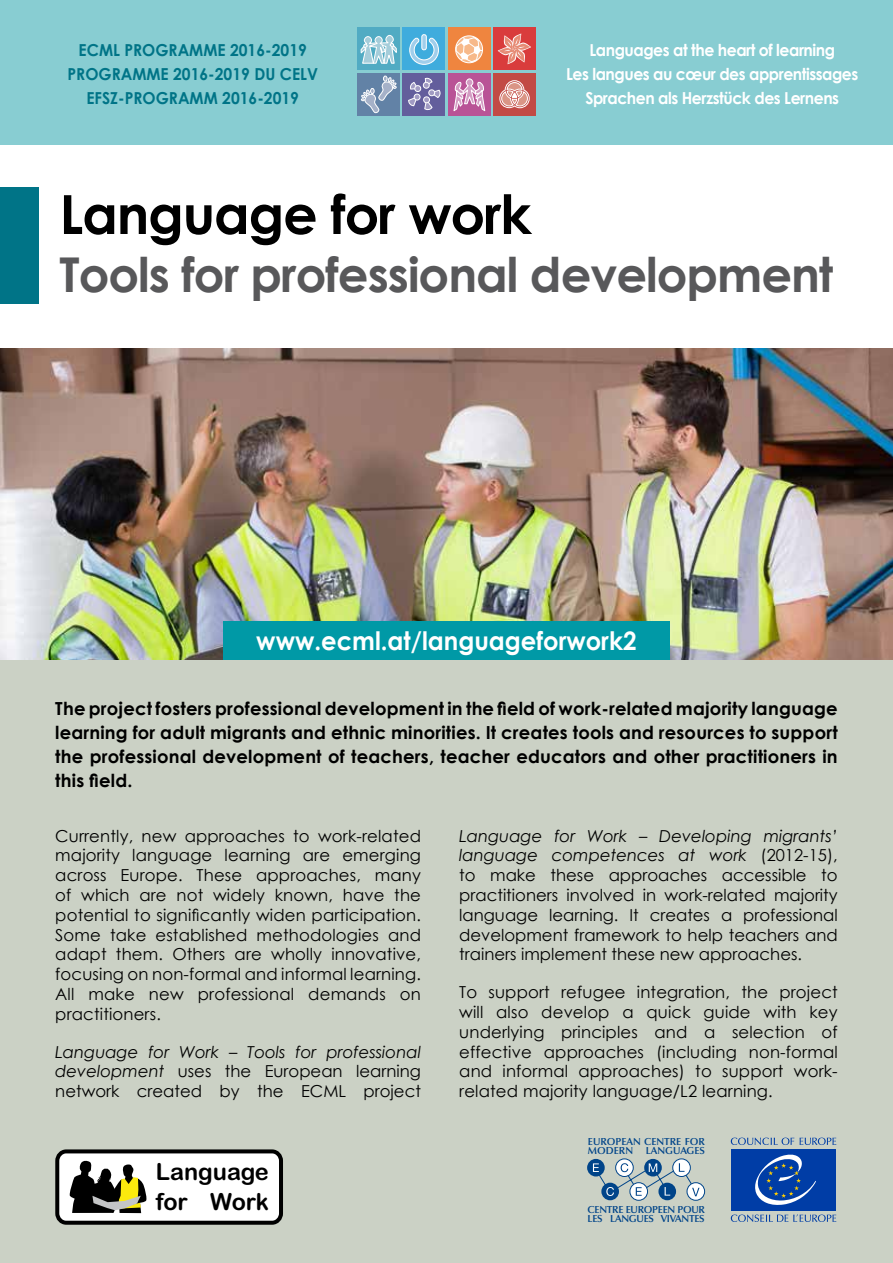
<style>
.page{position:relative;width:893px;height:1263px;background:#fff}
.page>*{position:absolute;margin:0;border:0;box-sizing:border-box;transform-origin:0 0}
.t1{font:700 54px "Century Gothic";letter-spacing:-.02em;color:#000}
.t2{font:700 48px "Century Gothic";letter-spacing:-.02em;color:#58585a}
.t3{font:700 25.5px "Century Gothic";color:#fff;scale:.95 1}
.t4{font:23.55px/29.8px "Arial Rounded MT Bold";color:#000}
.t5{font:700 18px/24px "Century Gothic";letter-spacing:.01em;color:#000;text-align:justify}
.t6{font:16.5px/19.8px "Century Gothic";letter-spacing:.005em;color:#000;text-align:justify}
.t7{font:700 16.5px/24px "Century Gothic";letter-spacing:-.03em;color:#fff;text-align:center;scale:.95 1}
.t8{font:700 16.5px/24px "Century Gothic";color:#007487;text-align:center;scale:.95 1}
.t9{font:600 10.2px/9.4px "Optima LT Std";letter-spacing:-.025em;color:#004489}
.t10{font:600 10.2px/9.4px "Optima LT Std";color:#004489}
.s1{font-style:italic}
</style>
<div class="page">
<div style="left:0;top:531px;width:893px;height:732px;background:#cbd1c5"></div>
<div style="left:0;top:187px;width:38px;height:117px;background:#007487"></div>
<img style="left:0;top:349px;width:893px;height:310px">
<div style="left:223px;top:621px;width:447px;height:38px;background:#0099a6"></div>
<div style="left:0;top:0;width:893px;height:145px;background:#88cdd2"></div>
<div style="left:448px;top:28px;width:42px;height:42px;background:#ef853f"></div>
<div style="left:493px;top:73px;width:42px;height:42px;background:#c24a45"></div>
<div style="left:493px;top:28px;width:42px;height:42px;background:#d93c3c"></div>
<svg style="left:498px;top:34px;width:33px;height:30px"></svg>
<div style="left:448px;top:73px;width:42px;height:42px;background:#b95396"></div>
<div style="left:403px;top:73px;width:42px;height:42px;background:#635e9c"></div>
<div style="left:357px;top:73px;width:43px;height:42px;background:#6282a6"></div>
<svg style="left:361px;top:76px;width:36px;height:37px"></svg>
<div style="left:357px;top:28px;width:43px;height:42px;background:#51abc3"></div>
<div style="left:403px;top:28px;width:42px;height:42px;background:#3facdd"></div>
<svg style="left:409px;top:34px;width:30px;height:31px"></svg>
<svg style="left:453px;top:78px;width:33px;height:34px"></svg>
<svg style="left:499px;top:80px;width:31px;height:29px"></svg>
<svg style="left:407px;top:78px;width:33px;height:38px"></svg>
<svg style="left:360px;top:35px;width:37px;height:29px"></svg>
<div style="left:455px;top:35px;width:28px;height:28px;border:1px solid #fff;border-radius:50%"></div>
<svg style="left:455px;top:36px;width:28px;height:27px"></svg>
<svg style="left:616px;top:1159px;width:17px;height:17px"></svg>
<div style="left:615px;top:1158px;width:19px;height:19px;border:1px solid #004489;border-radius:50%"></div>
<svg style="left:630px;top:1183px;width:17px;height:17px"></svg>
<div style="left:630px;top:1182px;width:18px;height:18px;border:1px solid #004489;border-radius:50%"></div>
<svg style="left:673px;top:1159px;width:17px;height:17px"></svg>
<div style="left:672px;top:1158px;width:19px;height:19px;border:1px solid #004489;border-radius:50%"></div>
<svg style="left:687px;top:1183px;width:18px;height:17px"></svg>
<div style="left:687px;top:1182px;width:18px;height:18px;border:1px solid #004489;border-radius:50%"></div>
<div style="left:658px;top:1183px;width:18px;height:17px;background:#004489;border-radius:50%"></div>
<svg style="left:644px;top:1159px;width:18px;height:17px"></svg>
<div style="left:601px;top:1183px;width:18px;height:17px;background:#004489;border-radius:50%"></div>
<svg style="left:587px;top:1159px;width:18px;height:17px"></svg>
<svg style="left:593px;top:1163px;width:106px;height:33px"></svg>
<svg style="left:800px;top:1137px;width:36px;height:8px"></svg>
<svg style="left:731px;top:1137px;width:63px;height:8px"></svg>
<svg style="left:731px;top:1214px;width:105px;height:8px"></svg>
<div style="left:731px;top:1149px;width:105px;height:61px;background:#003da6"></div>
<svg style="left:755px;top:1154px;width:61px;height:51px"></svg>
<div style="left:57px;top:1151px;width:224px;height:71px;background:#fff;border-radius:9px"></div>
<div style="left:55px;top:1149px;width:228px;height:76px;border:4px solid #000;border-radius:9px"></div>
<svg style="left:69px;top:1160px;width:78px;height:53px"></svg>
<p class="t8" style="left:68px;top:37px;width:265px">ECML PROGRAMME 2016-2019<br>PROGRAMME 2016-2019 DU CELV<br>EFSZ-PROGRAMM 2016-2019</p>
<p class="t7" style="left:566px;top:37px;width:309px">Languages at the heart of learning<br>Les langues au cœur des apprentissages<br>Sprachen als Herzstück des Lernens</p>
<h1 class="t1" style="left:60px;top:173px;width:473px">Language for work</h1>
<h2 class="t2" style="left:60px;top:238px;width:775px">Tools for professional development</h2>
<h3 class="t3" style="left:256px;top:621px;width:402px">www.ecml.at/languageforwork2</h3>
<p class="t5" style="left:55px;top:696px;width:784px">The project fosters professional development in the field of work-related majority language learning for adult migrants and ethnic minorities. It creates tools and resources to support the professional development of teachers, teacher educators and other practitioners in this field.</p>
<p class="t6" style="left:55px;top:825px;width:367px">Currently, new approaches to work-related majority language learning are emerging across Europe. These approaches, many of which are not widely known, have the potential to significantly widen participation.<br>Some take established methodologies and adapt them. Others are wholly innovative, focusing on non-formal and informal learning.<br>All make new professional demands on practitioners.</p>
<p class="t6" style="left:55px;top:1041px;width:367px"><span class="s1">Language for Work – Tools for professional development</span> uses the European learning network created by the ECML project</p>
<h3 class="t4" style="left:156px;top:1157px;width:115px">Language for Work</h3>
<p class="t6" style="left:459px;top:825px;width:380px"><span class="s1">Language for Work – Developing migrants’ language competences at work</span> (2012-15), to make these approaches accessible to practitioners involved in work-related majority language learning. It creates a professional development framework to help teachers and trainers implement these new approaches.</p>
<p class="t6" style="left:459px;top:982px;width:380px">To support refugee integration, the project will also develop a quick guide with key underlying principles and a selection of effective approaches (including non-formal and informal approaches) to support work&shy;related majority language/L2 learning.</p>
<p class="t10" style="left:588px;top:1137px;width:119px">EUROPEAN CENTRE FOR<br>MODERN LANGUAGES</p>
<p class="t9" style="left:588px;top:1204px;width:119px">CENTRE EUROPEEN POUR<br>LES LANGUES VIVANTES</p>
</div>
